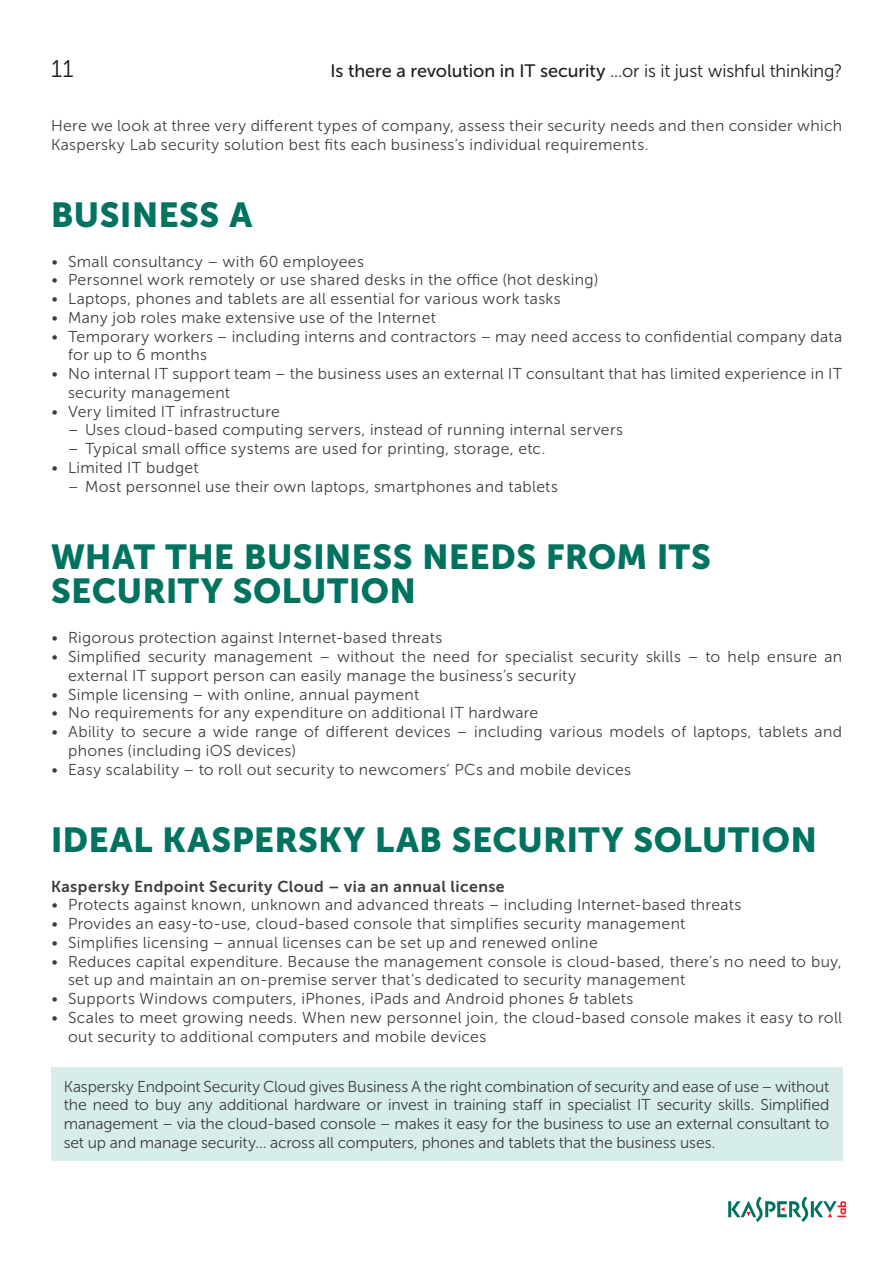
<style>
.page{position:relative;width:893px;height:1263px;background:#fff}
.page>*{position:absolute;margin:0;border:0;box-sizing:border-box;transform-origin:0 0}
.Head_1_App{font:34.5px/34.5px "Museo Sans Cyrl 900";letter-spacing:.02em;color:#007360}
.t1{font:24px "Museo Sans Cyrl 300";color:#231f20}
.t2{font:18px "Museo Sans Cyrl 500";letter-spacing:-.005em;color:#231f20}
.Bullet{font:15.75px/18.8px "Museo Sans Cyrl 300";letter-spacing:.02em;color:#3e3e3f}
.Body{font:15.75px/18.8px "Museo Sans Cyrl 300";letter-spacing:.02em;color:#3e3e3f}
.Body-2{font:15.75px "Museo Sans Cyrl 700";letter-spacing:.025em;color:#3e3e3f}
.s1{font-family:"Museo Sans Cyrl 300"}
</style>
<div class="page">
<svg style="left:728px;top:1196px;width:118px;height:26px"></svg>
<div style="left:51px;top:1067px;width:791px;height:94px;background:#d6ede9"></div>
<h2 class="t1" style="left:51px;top:55px;width:24px">11</h2>
<p class="t2" style="left:330px;top:61px;width:513px">Is there a revolution in IT security <span class="s1">...or is it just wishful thinking?</span></p>
<p class="Body" style="left:51px;top:116px;width:793px">Here we look at three very different types of company, assess their security needs and then consider which<br>Kaspersky Lab security solution best fits each business’s individual requirements.</p>
<p class="Head_1_App" style="left:51px;top:197px;width:203px">BUSINESS A</p>
<p class="Bullet" style="left:51px;top:252px;width:314px">• Small consultancy – with 60 employees</p>
<p class="Bullet" style="left:51px;top:271px;width:549px">• Personnel work remotely or use shared desks in the office (hot desking)</p>
<p class="Bullet" style="left:51px;top:290px;width:511px">• Laptops, phones and tablets are all essential for various work tasks</p>
<p class="Bullet" style="left:51px;top:308px;width:386px">• Many job roles make extensive use of the Internet</p>
<p class="Bullet" style="left:68px;top:327px;width:776px;text-indent:-17px">• Temporary workers – including interns and contractors – may need access to confidential company data for up to 6 months</p>
<p class="Bullet" style="left:68px;top:365px;width:776px;text-indent:-17px">• No internal IT support team – the business uses an external IT consultant that has limited experience in IT security management</p>
<p class="Bullet" style="left:51px;top:402px;width:230px">• Very limited IT infrastructure</p>
<p class="Bullet" style="left:68px;top:421px;width:556px">– Uses cloud-based computing servers, instead of running internal servers</p>
<p class="Bullet" style="left:68px;top:440px;width:479px">– Typical small office systems are used for printing, storage, etc.</p>
<p class="Bullet" style="left:51px;top:458px;width:149px">• Limited IT budget</p>
<p class="Bullet" style="left:68px;top:477px;width:491px">– Most personnel use their own laptops, smartphones and tablets</p>
<p class="Head_1_App" style="left:51px;top:539px;width:661px">WHAT THE BUSINESS NEEDS FROM ITS<br>SECURITY SOLUTION</p>
<p class="Bullet" style="left:51px;top:629px;width:393px">• Rigorous protection against Internet-based threats</p>
<p class="Bullet" style="left:68px;top:647px;width:776px;text-indent:-17px">• Simplified security management – without the need for specialist security skills – to help ensure an external IT support person can easily manage the business’s security</p>
<p class="Bullet" style="left:51px;top:685px;width:370px">• Simple licensing – with online, annual payment</p>
<p class="Bullet" style="left:51px;top:704px;width:489px">• No requirements for any expenditure on additional IT hardware</p>
<p class="Bullet" style="left:68px;top:722px;width:776px;text-indent:-17px">• Ability to secure a wide range of different devices – including various models of laptops, tablets and phones (including iOS devices)</p>
<p class="Bullet" style="left:51px;top:760px;width:582px">• Easy scalability – to roll out security to newcomers’ PCs and mobile devices</p>
<p class="Head_1_App" style="left:51px;top:822px;width:767px">IDEAL KASPERSKY LAB SECURITY SOLUTION</p>
<p class="Body-2" style="left:51px;top:877px;width:455px">Kaspersky Endpoint Security Cloud – via an annual license</p>
<p class="Bullet" style="left:51px;top:896px;width:692px">• Protects against known, unknown and advanced threats – including Internet-based threats</p>
<p class="Bullet" style="left:51px;top:914px;width:636px">• Provides an easy-to-use, cloud-based console that simplifies security management</p>
<p class="Bullet" style="left:51px;top:933px;width:548px">• Simplifies licensing – annual licenses can be set up and renewed online</p>
<p class="Bullet" style="left:68px;top:952px;width:776px;text-indent:-17px">• Reduces capital expenditure. Because the management console is cloud-based, there’s no need to buy, set up and maintain an on-premise server that’s dedicated to security management</p>
<p class="Bullet" style="left:51px;top:989px;width:584px">• Supports Windows computers, iPhones, iPads and Android phones &amp; tablets</p>
<p class="Bullet" style="left:68px;top:1008px;width:776px;text-indent:-17px">• Scales to meet growing needs. When new personnel join, the cloud-based console makes it easy to roll out security to additional computers and mobile devices</p>
<p class="Body" style="left:64px;top:1077px;width:767px;text-align:justify">Kaspersky Endpoint Security Cloud gives Business A the right combination of security and ease of use – without the need to buy any additional hardware or invest in training staff in specialist IT security skills. Simplified management – via the cloud-based console – makes it easy for the business to use an external consultant to set up and manage security… across all computers, phones and tablets that the business uses.</p>
</div>
